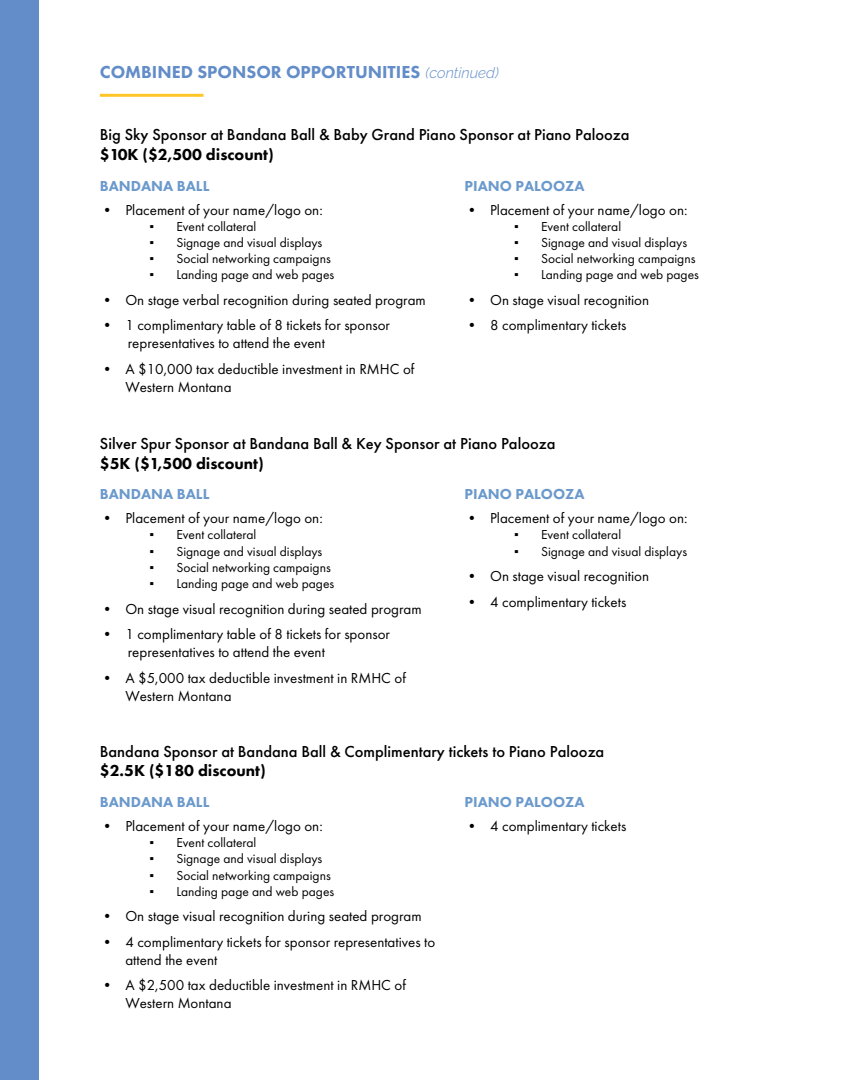
<style>
.page{position:relative;width:864px;height:1080px;background:#fff}
.page>*{position:absolute;margin:0;border:0;box-sizing:border-box;transform-origin:0 0}
.t1{font:800 18px "Futura PT";color:#638dc9}
.t2{font:500 16.5px "Futura PT";color:#000}
.t3{font:800 16.5px "Futura PT";color:#000}
.t4{font:15px/18px "Futura PT";color:#000}
.t5{font:800 15px "Futura PT";color:rgb(42 109 182/.7)}
.t6{font:13.5px "Futura PT";color:#000}
.s1{font-family:"Raleway";font-weight:300;font-style:italic;font-size:15px}
.s2{font-family:"Times New Roman"}
</style>
<div class="page">
<hr style="left:100px;top:94px;width:104px;height:3px;background:#ffc628">
<div style="left:0;top:0;width:38px;height:1080px;background:#638dc9"></div>
<p class="t1" style="left:100px;top:61px;width:401px">COMBINED SPONSOR OPPORTUNITIES <span class="s1">(continued)</span></p>
<p class="t2" style="left:100px;top:125px;width:531px">Big Sky Sponsor at Bandana Ball &amp; Baby Grand Piano Sponsor at Piano Palooza</p>
<p class="t3" style="left:100px;top:144px;width:175px">$10K ($2,500 discount)</p>
<p class="t5" style="left:100px;top:176px;width:111px">BANDANA BALL</p>
<p class="t4" style="left:100px;top:200px;width:224px">• Placement of your name/logo on:</p>
<p class="t6" style="left:149px;top:218px;width:109px"><span class="s2">▪</span> Event collateral</p>
<p class="t6" style="left:149px;top:234px;width:175px"><span class="s2">▪</span> Signage and visual displays</p>
<p class="t6" style="left:149px;top:251px;width:183px"><span class="s2">▪</span> Social networking campaigns</p>
<p class="t6" style="left:149px;top:267px;width:186px"><span class="s2">▪</span> Landing page and web pages</p>
<p class="t4" style="left:100px;top:291px;width:328px">• On stage verbal recognition during seated program</p>
<p class="t4" style="left:128px;top:316px;width:264px;text-indent:-28px">• 1 complimentary table of 8 tickets for sponsor representatives to attend the event</p>
<p class="t4" style="left:125px;top:360px;width:291px;text-indent:-26px">• A $10,000 tax deductible investment in RMHC of<br>Western Montana</p>
<p class="t5" style="left:465px;top:176px;width:122px">PIANO PALOOZA</p>
<p class="t4" style="left:465px;top:200px;width:224px">• Placement of your name/logo on:</p>
<p class="t6" style="left:514px;top:218px;width:109px"><span class="s2">▪</span> Event collateral</p>
<p class="t6" style="left:514px;top:234px;width:175px"><span class="s2">▪</span> Signage and visual displays</p>
<p class="t6" style="left:514px;top:251px;width:183px"><span class="s2">▪</span> Social networking campaigns</p>
<p class="t6" style="left:514px;top:267px;width:186px"><span class="s2">▪</span> Landing page and web pages</p>
<p class="t4" style="left:465px;top:291px;width:186px">• On stage visual recognition</p>
<p class="t4" style="left:465px;top:316px;width:163px">• 8 complimentary tickets</p>
<p class="t2" style="left:100px;top:434px;width:457px">Silver Spur Sponsor at Bandana Ball &amp; Key Sponsor at Piano Palooza</p>
<p class="t3" style="left:100px;top:453px;width:165px">$5K ($1,500 discount)</p>
<p class="t5" style="left:100px;top:485px;width:111px">BANDANA BALL</p>
<p class="t4" style="left:100px;top:509px;width:224px">• Placement of your name/logo on:</p>
<p class="t6" style="left:149px;top:527px;width:109px"><span class="s2">▪</span> Event collateral</p>
<p class="t6" style="left:149px;top:543px;width:175px"><span class="s2">▪</span> Signage and visual displays</p>
<p class="t6" style="left:149px;top:559px;width:183px"><span class="s2">▪</span> Social networking campaigns</p>
<p class="t6" style="left:149px;top:576px;width:186px"><span class="s2">▪</span> Landing page and web pages</p>
<p class="t4" style="left:100px;top:599px;width:323px">• On stage visual recognition during seated program</p>
<p class="t4" style="left:128px;top:625px;width:264px;text-indent:-28px">• 1 complimentary table of 8 tickets for sponsor representatives to attend the event</p>
<p class="t4" style="left:125px;top:668px;width:282px;text-indent:-26px">• A $5,000 tax deductible investment in RMHC of<br>Western Montana</p>
<p class="t5" style="left:465px;top:485px;width:122px">PIANO PALOOZA</p>
<p class="t4" style="left:465px;top:509px;width:224px">• Placement of your name/logo on:</p>
<p class="t6" style="left:514px;top:527px;width:109px"><span class="s2">▪</span> Event collateral</p>
<p class="t6" style="left:514px;top:543px;width:175px"><span class="s2">▪</span> Signage and visual displays</p>
<p class="t4" style="left:465px;top:567px;width:186px">• On stage visual recognition</p>
<p class="t4" style="left:465px;top:593px;width:163px">• 4 complimentary tickets</p>
<p class="t2" style="left:100px;top:741px;width:506px">Bandana Sponsor at Bandana Ball &amp; Complimentary tickets to Piano Palooza</p>
<p class="t3" style="left:100px;top:761px;width:167px">$2.5K ($180 discount)</p>
<p class="t5" style="left:100px;top:793px;width:111px">BANDANA BALL</p>
<p class="t4" style="left:100px;top:817px;width:224px">• Placement of your name/logo on:</p>
<p class="t6" style="left:149px;top:835px;width:109px"><span class="s2">▪</span> Event collateral</p>
<p class="t6" style="left:149px;top:851px;width:175px"><span class="s2">▪</span> Signage and visual displays</p>
<p class="t6" style="left:149px;top:867px;width:183px"><span class="s2">▪</span> Social networking campaigns</p>
<p class="t6" style="left:149px;top:883px;width:186px"><span class="s2">▪</span> Landing page and web pages</p>
<p class="t4" style="left:100px;top:907px;width:323px">• On stage visual recognition during seated program</p>
<p class="t4" style="left:125px;top:933px;width:311px;text-indent:-26px">• 4 complimentary tickets for sponsor representatives to attend the event</p>
<p class="t4" style="left:125px;top:976px;width:282px;text-indent:-26px">• A $2,500 tax deductible investment in RMHC of<br>Western Montana</p>
<p class="t5" style="left:465px;top:793px;width:122px">PIANO PALOOZA</p>
<p class="t4" style="left:465px;top:817px;width:163px">• 4 complimentary tickets</p>
</div>
